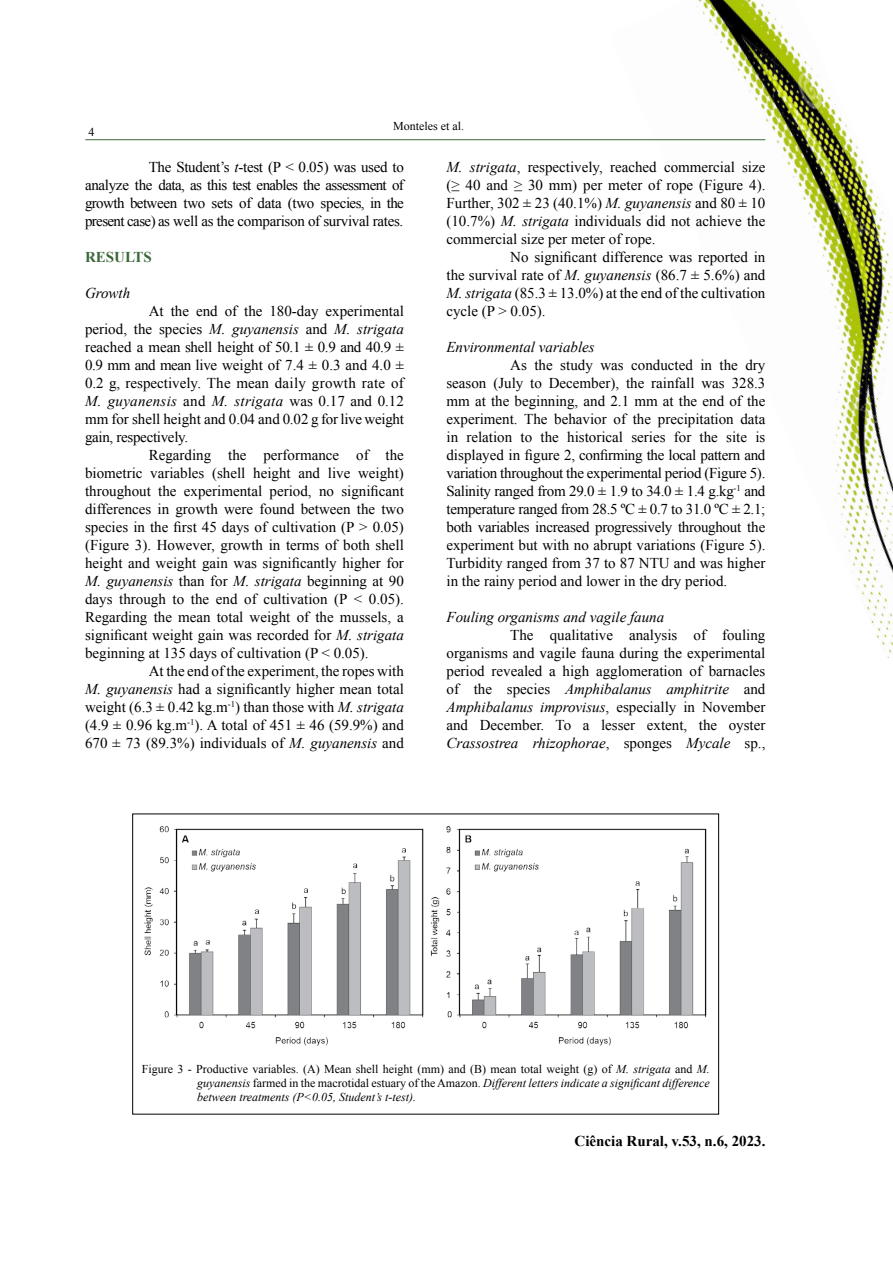
<style>
.page{position:relative;width:893px;height:1263px;background:#fff}
.page>*{position:absolute;margin:0;border:0;box-sizing:border-box;transform-origin:0 0}
.t1{font:15px/18px "Times New Roman";color:#000;text-align:justify}
.t2{font:italic 15px "Times New Roman";color:#000}
.t3{font:15px "Times New Roman";letter-spacing:-.02em;color:#000}
.t4{font:15px "Times New Roman";letter-spacing:.02em;color:#000}
.t5{font:italic 15px "Times New Roman";letter-spacing:.02em;color:#000}
.t6{font:700 15px "Times New Roman";color:#000}
.t7{font:700 15px "Times New Roman";color:#3c683a}
.t8{font:12px/14.4px "Times New Roman";color:#000;text-align:justify}
.s1{font-style:italic}
.s2{font-style:normal}
</style>
<div class="page">
<img style="left:608px;top:0;width:285px;height:658px">
<hr style="left:85px;top:139px;width:680px;height:1px;background:#3c683a">
<img style="left:144px;top:825px;width:563px;height:221px">
<div style="left:132px;top:813px;width:587px;height:301px;border:1px solid #000"></div>
<p class="t8" style="left:393px;top:119px;width:72px">Monteles et al.</p>
<p class="t1" style="left:85px;top:158px;width:320px;text-indent:64px">The Student’s <span class="s1">t</span>-test (P &lt; 0.05) was used to analyze the data, as this test enables the assessment of growth between two sets of data (two species, in the present case) as well as the comparison of survival rates.</p>
<p class="t7" style="left:85px;top:247px;width:68px">RESULTS</p>
<p class="t2" style="left:85px;top:283px;width:47px">Growth</p>
<p class="t1" style="left:149px;top:302px;width:257px">At the end of the 180-day experimental</p>
<p class="t2" style="left:85px;top:319px;width:320px"><span class="s2">period, the species</span> M. guyanensis <span class="s2">and</span> M. strigata</p>
<p class="t3" style="left:85px;top:337px;width:320px">reached a mean shell height of 50.1 ± 0.9 and 40.9 ±</p>
<p class="t3" style="left:85px;top:355px;width:320px">0.9 mm and mean live weight of 7.4 ± 0.3 and 4.0 ±</p>
<p class="t4" style="left:85px;top:373px;width:320px">0.2 g, respectively. The mean daily growth rate of</p>
<p class="t5" style="left:85px;top:391px;width:320px">M. guyanensis <span class="s2">and</span> M. strigata <span class="s2">was 0.17 and 0.12</span></p>
<p class="t1" style="left:85px;top:410px;width:320px">mm for shell height and 0.04 and 0.02 g for live weight</p>
<p class="t3" style="left:85px;top:427px;width:105px">gain, respectively.</p>
<p class="t1" style="left:149px;top:446px;width:257px">Regarding the performance of the</p>
<p class="t1" style="left:85px;top:464px;width:320px">biometric variables (shell height and live weight)</p>
<p class="t1" style="left:85px;top:482px;width:320px">throughout the experimental period, no significant</p>
<p class="t1" style="left:85px;top:500px;width:320px">differences in growth were found between the two</p>
<p class="t1" style="left:85px;top:518px;width:320px">species in the first 45 days of cultivation (P &gt; 0.05)</p>
<p class="t1" style="left:85px;top:536px;width:320px">(Figure 3). However, growth in terms of both shell</p>
<p class="t1" style="left:85px;top:554px;width:320px">height and weight gain was significantly higher for</p>
<p class="t2" style="left:85px;top:571px;width:320px">M. guyanensis <span class="s2">than for</span> M. strigata <span class="s2">beginning at 90</span></p>
<p class="t1" style="left:85px;top:590px;width:320px">days through to the end of cultivation (P &lt; 0.05).</p>
<p class="t1" style="left:85px;top:608px;width:320px">Regarding the mean total weight of the mussels, a</p>
<p class="t1" style="left:85px;top:626px;width:320px">significant weight gain was recorded for <span class="s1">M. strigata</span></p>
<p class="t1" style="left:85px;top:644px;width:285px">beginning at 135 days of cultivation (P &lt; 0.05).</p>
<p class="t1" style="left:149px;top:662px;width:257px">At the end of the experiment, the ropes with</p>
<p class="t1" style="left:85px;top:680px;width:320px"><span class="s1">M. guyanensis</span> had a significantly higher mean total</p>
<p class="t1" style="left:85px;top:698px;width:320px">weight (6.3 ± 0.42 kg.m<sup>-1</sup>) than those with <span class="s1">M. strigata</span></p>
<p class="t1" style="left:85px;top:716px;width:320px">(4.9 ± 0.96 kg.m<sup>-1</sup>). A total of 451 ± 46 (59.9%) and</p>
<p class="t1" style="left:85px;top:734px;width:320px">670 ± 73 (89.3%) individuals of <span class="s1">M. guyanensis</span> and</p>
<p class="t8" style="left:88px;top:125px;width:7px">4</p>
<p class="t1" style="left:446px;top:158px;width:320px"><span class="s1">M. strigata</span>, respectively, reached commercial size</p>
<p class="t1" style="left:446px;top:176px;width:320px">(≥ 40 and ≥ 30 mm) per meter of rope (Figure 4).</p>
<p class="t1" style="left:446px;top:194px;width:320px">Further, 302 ± 23 (40.1%) <span class="s1">M. guyanensis</span> and 80 ± 10</p>
<p class="t1" style="left:446px;top:212px;width:320px">(10.7%) <span class="s1">M. strigata</span> individuals did not achieve the</p>
<p class="t1" style="left:446px;top:230px;width:211px">commercial size per meter of rope.</p>
<p class="t1" style="left:510px;top:248px;width:257px">No significant difference was reported in</p>
<p class="t1" style="left:446px;top:266px;width:320px">the survival rate of <span class="s1">M. guyanensis</span> (86.7 ± 5.6%) and</p>
<p class="t1" style="left:446px;top:284px;width:320px"><span class="s1">M. strigata</span> (85.3 ± 13.0%) at the end of the cultivation</p>
<p class="t1" style="left:446px;top:302px;width:101px">cycle (P &gt; 0.05).</p>
<p class="t2" style="left:446px;top:337px;width:150px">Environmental variables</p>
<p class="t1" style="left:446px;top:356px;width:320px;text-indent:64px">As the study was conducted in the dry season (July to December), the rainfall was 328.3 mm at the beginning, and 2.1 mm at the end of the experiment. The behavior of the precipitation data in relation to the historical series for the site is displayed in figure 2, confirming the local pattern and variation throughout the experimental period (Figure 5).<br>Salinity ranged from 29.0 ± 1.9 to 34.0 ± 1.4 g.kg<sup>-1</sup> and temperature ranged from 28.5 ºC ± 0.7 to 31.0 ºC ± 2.1; both variables increased progressively throughout the experiment but with no abrupt variations (Figure 5).<br>Turbidity ranged from 37 to 87 NTU and was higher in the rainy period and lower in the dry period.</p>
<p class="t2" style="left:446px;top:607px;width:219px">Fouling organisms and vagile fauna</p>
<p class="t1" style="left:446px;top:626px;width:320px;text-indent:64px">The qualitative analysis of fouling organisms and vagile fauna during the experimental period revealed a high agglomeration of barnacles of the species <span class="s1">Amphibalanus amphitrite</span> and <span class="s1">Amphibalanus improvisus</span>, especially in November and December. To a lesser extent, the oyster <span class="s1">Crassostrea rhizophorae</span>, sponges <span class="s1">Mycale</span> sp.,</p>
<p class="t8" style="left:197px;top:1061px;width:514px;text-indent:-55px">Figure 3 - Productive variables. (A) Mean shell height (mm) and (B) mean total weight (g) of <span class="s1">M. strigata</span> and <span class="s1">M. guyanensis</span> farmed in the macrotidal estuary of the Amazon. <span class="s1">Different letters indicate a significant difference between treatments (P&lt;0.05, Student’s t-test).</span></p>
<p class="t6" style="left:575px;top:1130px;width:192px">Ciência Rural, v.53, n.6, 2023.</p>
</div>
